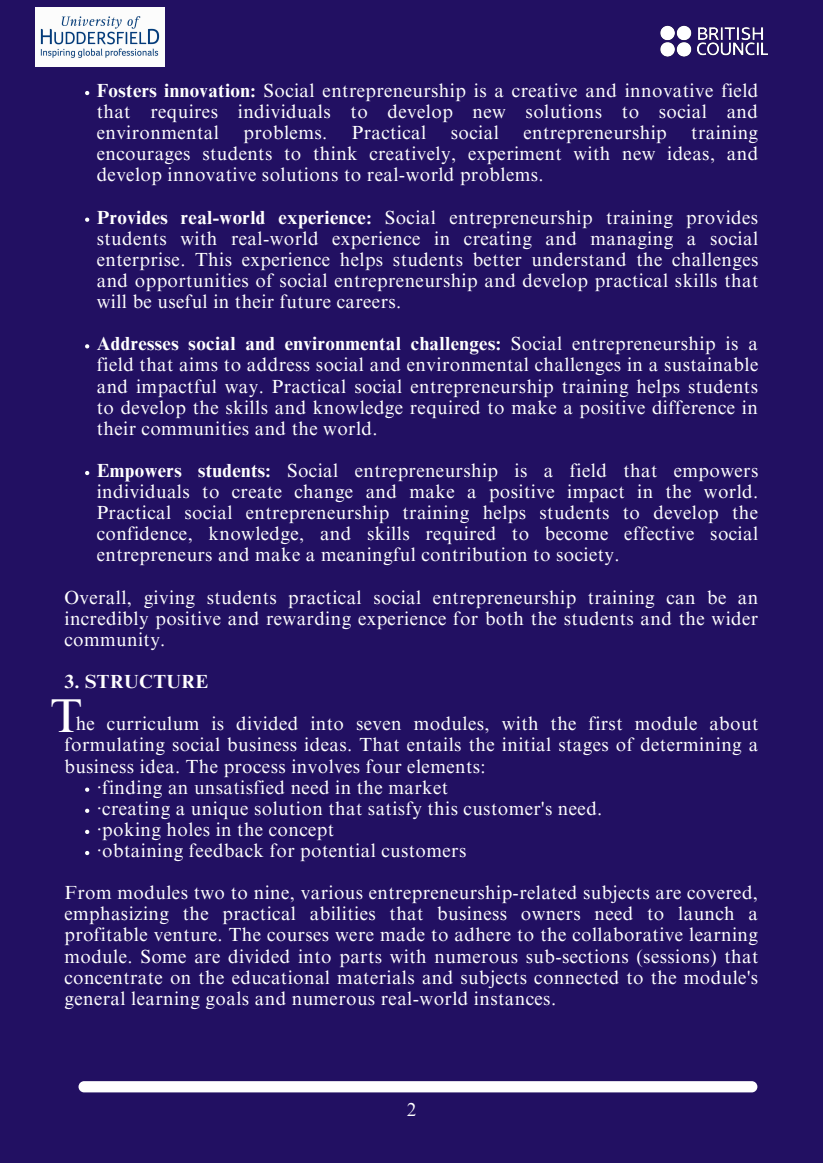
<style>
.page{position:relative;width:823px;height:1163px;background:#fff}
.page>*{position:absolute;margin:0;border:0;box-sizing:border-box;transform-origin:0 0}
.t1{font:47.56px "Times NRMT Pro";color:#fff}
.t2{font:19px/21.1px "Times NRMT Pro";letter-spacing:.02em;color:#fff;text-align:justify}
.t3{font:700 19px "Times NRMT Pro";letter-spacing:.02em;color:#fff}
.t4{font:18.75px "Times NRMT Pro";color:#fff}
.s1{font-weight:700}
</style>
<div class="page">
<div style="left:0;top:0;width:822px;height:1162px;background:#221062"></div>
<svg style="left:85px;top:91px;width:4px;height:4px"></svg>
<svg style="left:85px;top:217px;width:4px;height:5px"></svg>
<svg style="left:85px;top:344px;width:4px;height:4px"></svg>
<svg style="left:85px;top:471px;width:4px;height:4px"></svg>
<svg style="left:85px;top:787px;width:4px;height:4px"></svg>
<svg style="left:85px;top:808px;width:4px;height:5px"></svg>
<svg style="left:85px;top:829px;width:4px;height:5px"></svg>
<svg style="left:85px;top:851px;width:4px;height:4px"></svg>
<div style="left:78px;top:1081px;width:679px;height:11px;background:#fff;border-radius:6px"></div>
<img style="left:660px;top:25px;width:108px;height:32px">
<img style="left:35px;top:8px;width:130px;height:59px">
<p class="t2" style="left:97px;top:82px;width:663px"><span class="s1">Fosters innovation:</span> Social entrepreneurship is a creative and innovative field that requires individuals to develop new solutions to social and environmental</p>
<p class="t2" style="left:97px;top:125px;width:662px;text-indent:594px">training encourages students to think creatively, experiment with new ideas, and develop innovative solutions to real-world problems.</p>
<p class="t2" style="left:97px;top:209px;width:663px"><span class="s1">Provides real-world experience:</span> Social entrepreneurship training provides students with real-world experience in creating and managing a social enterprise. This experience helps students better understand the challenges and opportunities of social entrepreneurship and develop practical skills that will be useful in their future careers.</p>
<p class="t2" style="left:97px;top:336px;width:662px"><span class="s1">Addresses social and environmental challenges:</span> Social entrepreneurship is a field that aims to address social and environmental challenges in a sustainable and impactful way. Practical social entrepreneurship training helps students to develop the skills and knowledge required to make a positive difference in their communities and the world.</p>
<p class="t2" style="left:97px;top:462px;width:662px"><span class="s1">Empowers students:</span> Social entrepreneurship is a field that empowers individuals to create change and make a positive impact in the world.<br>Practical social entrepreneurship training helps students to develop the confidence, knowledge, and skills required to become effective social entrepreneurs and make a meaningful contribution to society.</p>
<p class="t2" style="left:243px;top:125px;width:85px">problems.</p>
<p class="t2" style="left:351px;top:125px;width:76px">Practical</p>
<p class="t2" style="left:450px;top:125px;width:49px">social</p>
<p class="t2" style="left:523px;top:125px;width:145px">entrepreneurship</p>
<p class="t2" style="left:64px;top:589px;width:695px">Overall, giving students practical social entrepreneurship training can be an incredibly positive and rewarding experience for both the students and the wider community.</p>
<p class="t3" style="left:64px;top:674px;width:145px">3. STRUCTURE</p>
<p class="t2" style="left:64px;top:715px;width:695px;text-indent:11px">he curriculum is divided into seven modules, with the first module about formulating social business ideas. That entails the initial stages of determining a business idea. The process involves four elements:</p>
<h1 class="t1" style="left:51px;top:697px;width:33px">T</h1>
<p class="t2" style="left:97px;top:779px;width:507px;text-align:left">·finding an unsatisfied need in the market<br>·creating a unique solution that satisfy this customer's need. ·poking holes in the concept<br>·obtaining feedback for potential customers</p>
<p class="t2" style="left:64px;top:884px;width:695px">From modules two to nine, various entrepreneurship-related subjects are covered, emphasizing the practical abilities that business owners need to launch a profitable venture. The courses were made to adhere to the collaborative learning module. Some are divided into parts with numerous sub-sections (sessions) that concentrate on the educational materials and subjects connected to the module's general learning goals and numerous real-world instances.</p>
<p class="t4" style="left:407px;top:1102px;width:11px">2</p>
</div>
